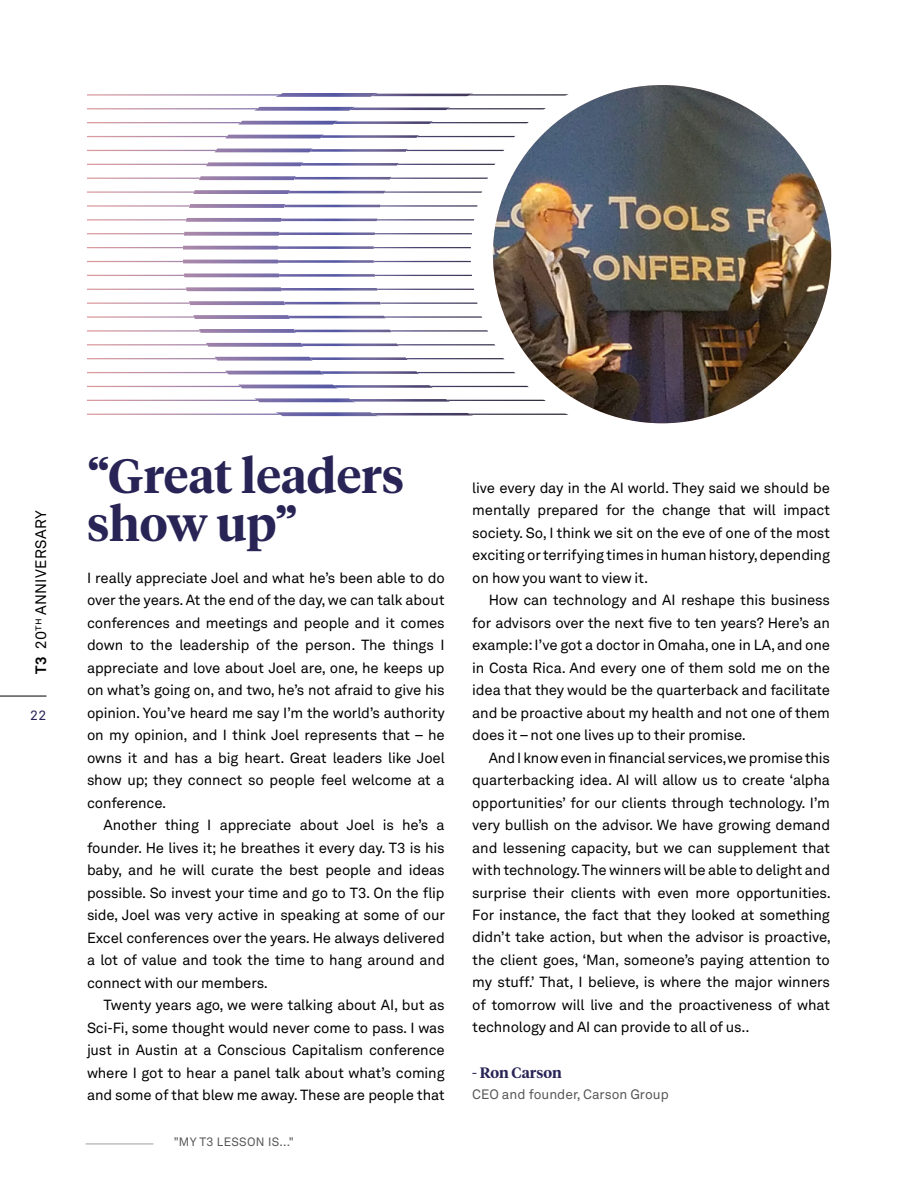
<style>
.page{position:relative;width:918px;height:1188px;background:#fff}
.page>*{position:absolute;margin:0;border:0;box-sizing:border-box;transform-origin:0 0}
.t1{font:600 48px/48px "Tiempos Headline";color:#282456}
.t2{font:15px "Akkurat LLTT";letter-spacing:.02em;color:#000}
.t3{font:600 15px "Tiempos Headline";color:#282456}
.t4{font:14.55px/22.5px "Akkurat LLTT";letter-spacing:-.01em;color:#000;text-align:justify}
.t5{font:13.5px "Akkurat LLTT";color:#575756}
.t6{font:13.5px "Akkurat Mono LL";color:#282456}
.t7{font:12px "Akkurat LLTT";letter-spacing:.03em;color:#575756}
.s1{font-family:"Akkurat";font-weight:700}
</style>
<div class="page">
<hr style="left:0;top:696px;width:46px;height:1px;background:#000">
<svg style="left:183px;top:106px;width:95px;height:297px"></svg>
<svg style="left:278px;top:106px;width:96px;height:311px"></svg>
<svg style="left:87px;top:412px;width:384px;height:4px"></svg>
<svg style="left:87px;top:398px;width:384px;height:4px"></svg>
<svg style="left:87px;top:385px;width:384px;height:3px"></svg>
<svg style="left:87px;top:371px;width:384px;height:3px"></svg>
<svg style="left:87px;top:357px;width:384px;height:4px"></svg>
<svg style="left:87px;top:343px;width:384px;height:4px"></svg>
<svg style="left:87px;top:329px;width:384px;height:4px"></svg>
<svg style="left:87px;top:315px;width:384px;height:4px"></svg>
<svg style="left:87px;top:301px;width:384px;height:4px"></svg>
<svg style="left:87px;top:287px;width:384px;height:4px"></svg>
<svg style="left:87px;top:273px;width:384px;height:4px"></svg>
<svg style="left:87px;top:260px;width:384px;height:3px"></svg>
<svg style="left:87px;top:246px;width:384px;height:4px"></svg>
<svg style="left:87px;top:232px;width:384px;height:4px"></svg>
<svg style="left:87px;top:218px;width:384px;height:4px"></svg>
<svg style="left:87px;top:204px;width:384px;height:4px"></svg>
<svg style="left:87px;top:190px;width:384px;height:4px"></svg>
<svg style="left:87px;top:176px;width:384px;height:4px"></svg>
<svg style="left:87px;top:162px;width:384px;height:4px"></svg>
<svg style="left:87px;top:149px;width:384px;height:3px"></svg>
<svg style="left:87px;top:135px;width:384px;height:3px"></svg>
<svg style="left:87px;top:121px;width:384px;height:4px"></svg>
<svg style="left:87px;top:107px;width:384px;height:4px"></svg>
<svg style="left:87px;top:93px;width:384px;height:4px"></svg>
<svg style="left:471px;top:91px;width:144px;height:326px"></svg>
<img style="left:493px;top:85px;width:338px;height:338px;border-radius:169px">
<hr style="left:86px;top:1144px;width:67px;height:1px;background:#9d9d9c">
<p class="t2" style="left:30px;top:674px;width:164px;rotate:-90deg"><span class="s1">T3</span> 20<sup>TH</sup> ANNIVERSARY</p>
<p class="t6" style="left:30px;top:706px;width:18px">22</p>
<h1 class="t1" style="left:87px;top:449px;width:319px">“Great leaders show up”</h1>
<p class="t4" style="left:87px;top:566px;width:360px">I really appreciate Joel and what he’s been able to do over the years. At the end of the day, we can talk about conferences and meetings and people and it comes down to the leadership of the person. The things I appreciate and love about Joel are, one, he keeps up on what’s going on, and two, he’s not afraid to give his opinion. You’ve heard me say I’m the world’s authority on my opinion, and I think Joel represents that – he owns it and has a big heart. Great leaders like Joel show up; they connect so people feel welcome at a conference.</p>
<p class="t4" style="left:87px;top:813px;width:360px;text-indent:16px">Another thing I appreciate about Joel is he’s a founder. He lives it; he breathes it every day. T3 is his baby, and he will curate the best people and ideas possible. So invest your time and go to T3. On the flip side, Joel was very active in speaking at some of our Excel conferences over the years. He always delivered a lot of value and took the time to hang around and connect with our members.</p>
<p class="t4" style="left:87px;top:993px;width:359px;text-indent:16px">Twenty years ago, we were talking about AI, but as Sci-Fi, some thought would never come to pass. I was just in Austin at a Conscious Capitalism conference where I got to hear a panel talk about what’s coming and some of that blew me away. These are people that</p>
<p class="t7" style="left:174px;top:1133px;width:122px">"MY T3 LESSON IS..."</p>
<p class="t4" style="left:472px;top:476px;width:359px">live every day in the AI world. They said we should be mentally prepared for the change that will impact society. So, I think we sit on the eve of one of the most exciting or terrifying times in human history, depending on how you want to view it.</p>
<p class="t4" style="left:472px;top:588px;width:359px;text-indent:16px">How can technology and AI reshape this business for advisors over the next five to ten years? Here’s an example: I’ve got a doctor in Omaha, one in LA, and one in Costa Rica. And every one of them sold me on the idea that they would be the quarterback and facilitate and be proactive about my health and not one of them does it – not one lives up to their promise.</p>
<p class="t4" style="left:472px;top:746px;width:360px;text-indent:16px">And I know even in financial services, we promise this quarterbacking idea. AI will allow us to create ‘alpha opportunities’ for our clients through technology. I’m very bullish on the advisor. We have growing demand and lessening capacity, but we can supplement that with technology. The winners will be able to delight and surprise their clients with even more opportunities.<br>For instance, the fact that they looked at something didn’t take action, but when the advisor is proactive, the client goes, ‘Man, someone’s paying attention to my stuff.’ That, I believe, is where the major winners of tomorrow will live and the proactiveness of what technology and AI can provide to all of us..</p>
<p class="t3" style="left:472px;top:1062px;width:91px">- Ron Carson</p>
<p class="t5" style="left:472px;top:1084px;width:198px">CEO and founder, Carson Group</p>
</div>
